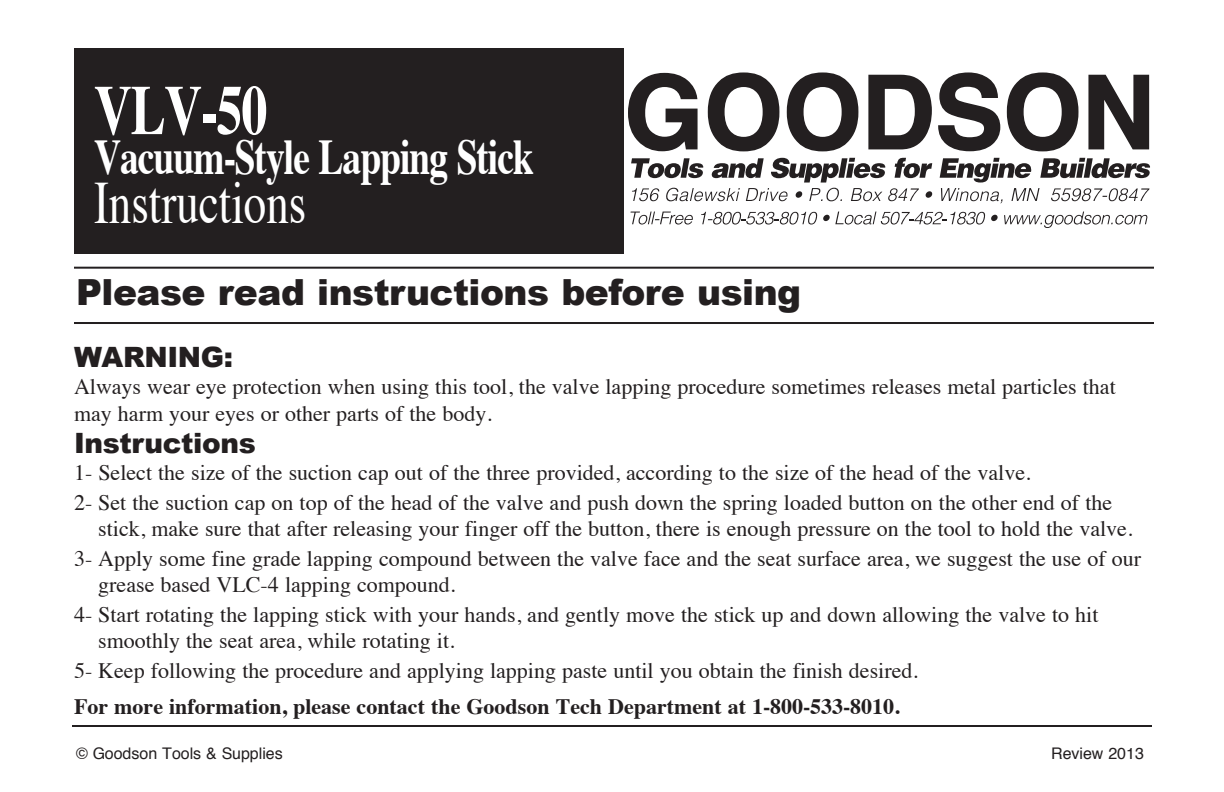
<style>
.page{position:relative;width:1224px;height:792px;background:#fff}
.page>*{position:absolute;margin:0;border:0;box-sizing:border-box;transform-origin:0 0}
.t1{font:700 70px "Times";color:#fff;scale:.75 1}
.t2{font:60px "Times";color:#fff;scale:.75 1}
.t3{font:700 50px "Times";letter-spacing:-.025em;color:#fff;scale:.75 1}
.t4{font:900 36px "Arial";letter-spacing:-.015em;color:#231f20}
.t5{font:900 28px "Arial";letter-spacing:-.015em;color:#231f20}
.t6{font:22px/30px "Times";color:#231f20}
.t7{font:700 22px "Times";color:#231f20}
.t8{font:16px "Helvetica";color:#231f20}
</style>
<div class="page">
<div style="left:74px;top:48px;width:550px;height:205px;background:#231f20"></div>
<hr style="left:74px;top:267px;width:1080px;height:2px;background:#231f20">
<hr style="left:74px;top:322px;width:1080px;height:2px;background:#231f20">
<hr style="left:72px;top:725px;width:1080px;height:2px;background:#231f20">
<svg style="left:631px;top:158px;width:301px;height:43px"></svg>
<svg style="left:925px;top:191px;width:8px;height:7px"></svg>
<svg style="left:940px;top:158px;width:210px;height:45px"></svg>
<svg style="left:631px;top:212px;width:62px;height:13px"></svg>
<svg style="left:701px;top:212px;width:117px;height:13px"></svg>
<div style="left:823px;top:215px;width:7px;height:6px;background:#231f20;border-radius:50%"></div>
<svg style="left:835px;top:212px;width:151px;height:13px"></svg>
<div style="left:991px;top:215px;width:7px;height:6px;background:#231f20;border-radius:50%"></div>
<svg style="left:1004px;top:212px;width:144px;height:16px"></svg>
<svg style="left:628px;top:72px;width:70px;height:80px"></svg>
<svg style="left:707px;top:72px;width:73px;height:80px"></svg>
<svg style="left:786px;top:72px;width:73px;height:80px"></svg>
<svg style="left:868px;top:72px;width:211px;height:80px"></svg>
<svg style="left:1088px;top:74px;width:62px;height:76px"></svg>
<h1 class="t1" style="left:94px;top:82px;width:233px">VLV-50</h1>
<h3 class="t3" style="left:94px;top:137px;width:588px">Vacuum-Style Lapping Stick</h3>
<h2 class="t2" style="left:94px;top:178px;width:285px">Instructions</h2>
<h3 class="t4" style="left:76px;top:265px;width:727px">Please read instructions before using</h3>
<p class="t5" style="left:74px;top:336px;width:161px">WARNING:</p>
<p class="t6" style="left:74px;top:376px;width:1043px;line-height:26.4px">Always wear eye protection when using this tool, the valve lapping procedure sometimes releases metal particles that may harm your eyes or other parts of the body.</p>
<p class="t5" style="left:74px;top:422px;width:183px">Instructions</p>
<p class="t6" style="left:74px;top:460px;width:1040px">1- Select the size of the suction cap out of the three provided, according to the size of the head of the valve.<br>2- Set the suction cap on top of the head of the valve and push down the spring loaded button on the other end of the</p>
<p class="t6" style="left:74px;top:516px;width:1069px;text-indent:24px">stick, make sure that after releasing your finger off the button, there is enough pressure on the tool to hold the valve.<br>3- Apply some fine grade lapping compound between the valve face and the seat surface area, we suggest the use of our</p>
<p class="t6" style="left:74px;top:572px;width:1026px;text-indent:24px">grease based VLC-4 lapping compound.<br>4- Start rotating the lapping stick with your hands, and gently move the stick up and down allowing the valve to hit</p>
<p class="t6" style="left:74px;top:628px;width:846px;text-indent:24px">smoothly the seat area, while rotating it.<br>5- Keep following the procedure and applying lapping paste until you obtain the finish desired.</p>
<p class="t7" style="left:74px;top:698px;width:827px">For more information, please contact the Goodson Tech Department at 1-800-533-8010.</p>
<p class="t8" style="left:76px;top:746px;width:208px">© Goodson Tools &amp; Supplies</p>
<p class="t8" style="left:1051px;top:746px;width:94px">Review 2013</p>
</div>
